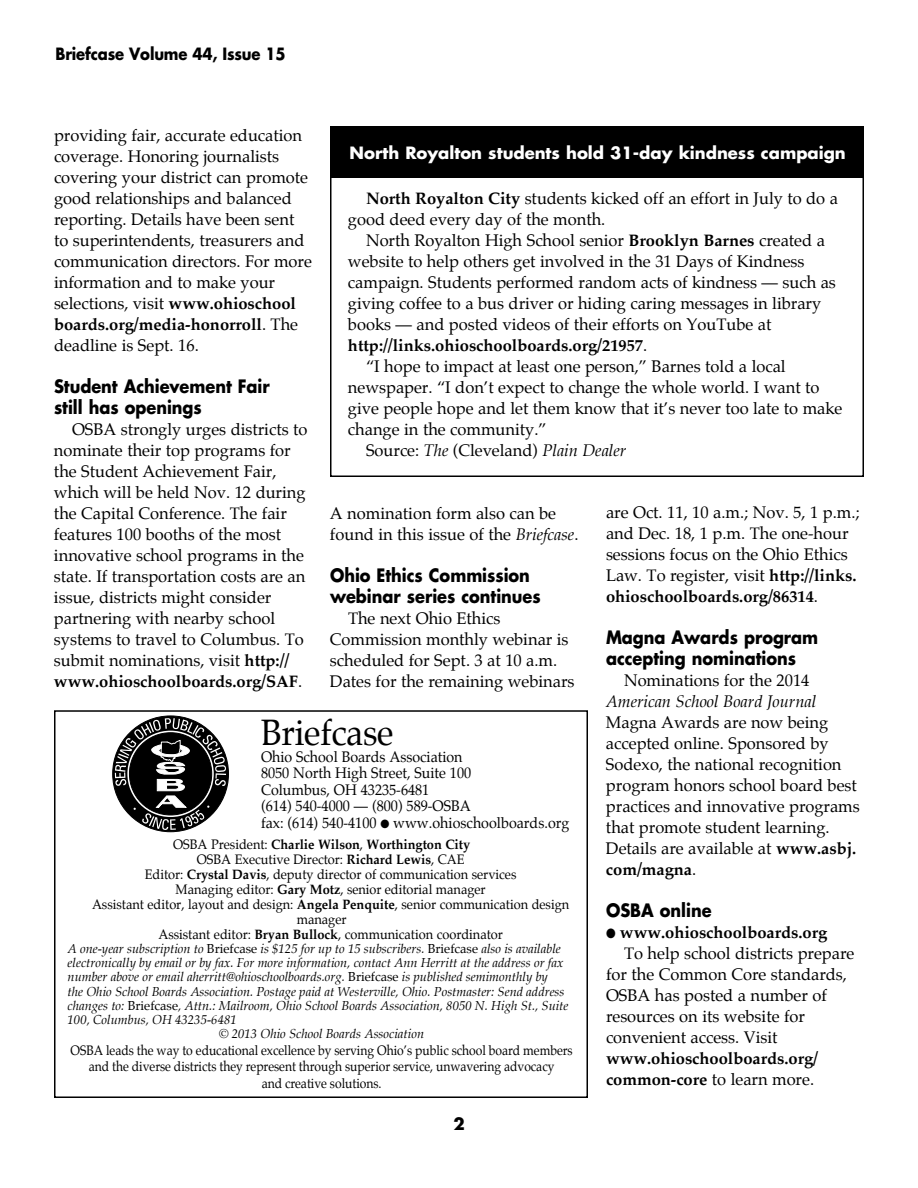
<style>
.page{position:relative;width:918px;height:1188px;background:#fff}
.page>*{position:absolute;margin:0;border:0;box-sizing:border-box;transform-origin:0 0}
.t1{font:36px "Palatino";letter-spacing:-.01em;color:#000;scale:.95 1}
.t2{font:700 18px/21px "Futura";color:#000;scale:.9 1}
.t3{font:16.5px/21px "Palatino";color:#000}
.t4{font:700 16.5px/21px "Palatino";color:#000}
.t5{font:700 16.5px "Futura";color:#fff}
.t6{font:italic 16.5px "Palatino";color:#000}
.t7{font:700 16.5px "Futura";letter-spacing:-.01em;color:#000;scale:.9 1}
.t8{font:700 16.5px "Futura";letter-spacing:-.01em;color:#000}
.t9{font:15px/16.5px "Palatino";color:#000;scale:.95 1}
.t10{font:13.5px "Palatino";color:#000;scale:.95 1}
.t11{font:13.5px/16.5px "Palatino";color:#000;text-align:center;scale:.9 1}
.t12{font:700 13.5px "Palatino";color:#000;scale:.95 1}
.t13{font:italic 12.75px "Palatino";color:#000}
.s1{font-weight:700}
.s2{font-weight:400}
.s3{font-style:italic}
.s4{font-style:normal}
</style>
<div class="page">
<div style="left:54px;top:710px;width:534px;height:388px;border:2px solid #000"></div>
<div style="left:330px;top:171px;width:534px;height:306px;border:2px solid #000"></div>
<div style="left:330px;top:126px;width:534px;height:52px;background:#000"></div>
<svg style="left:115px;top:718px;width:111px;height:112px"></svg>
<p class="t7" style="left:56px;top:42px;width:257px">Briefcase Volume 44, Issue 15</p>
<p class="t3" style="left:54px;top:125px;width:260px">providing fair, accurate education coverage. Honoring journalists covering your district can promote good relationships and balanced reporting. Details have been sent to superintendents, treasurers and communication directors. For more information and to make your selections, visit <span class="s1">www.ohioschool boards.org/media-honorroll</span>. The deadline is Sept. 16.</p>
<p class="t2" style="left:54px;top:375px;width:241px">Student Achievement Fair still has openings</p>
<p class="t3" style="left:54px;top:419px;width:255px;text-indent:18px">OSBA strongly urges districts to nominate their top programs for the Student Achievement Fair, which will be held Nov. 12 during the Capital Conference. The fair features 100 booths of the most innovative school programs in the state. If transportation costs are an issue, districts might consider partnering with nearby school systems to travel to Columbus. To submit nominations, visit <span class="s1">http:// www.ohioschoolboards.org/SAF</span>.</p>
<p class="t5" style="left:350px;top:141px;width:498px">North Royalton students hold 31-day kindness campaign</p>
<p class="t3" style="left:348px;top:188px;width:492px;text-indent:18px"><span class="s1">North Royalton City</span> students kicked off an effort in July to do a good deed every day of the month.</p>
<p class="t3" style="left:366px;top:230px;width:460px">North Royalton High School senior <span class="s1">Brooklyn Barnes</span> created a</p>
<p class="t3" style="left:348px;top:251px;width:458px">website to help others get involved in the 31 Days of Kindness</p>
<p class="t3" style="left:348px;top:272px;width:489px">campaign. Students performed random acts of kindness — such as</p>
<p class="t3" style="left:348px;top:293px;width:475px">giving coffee to a bus driver or hiding caring messages in library</p>
<p class="t3" style="left:348px;top:314px;width:425px">books — and posted videos of their efforts on YouTube at</p>
<p class="t4" style="left:348px;top:335px;width:301px">http://links.ohioschoolboards.org/21957<span class="s2">.</span></p>
<p class="t3" style="left:366px;top:356px;width:421px">“I hope to impact at least one person,” Barnes told a local</p>
<p class="t3" style="left:348px;top:377px;width:473px">newspaper. “I don’t expect to change the whole world. I want to</p>
<p class="t3" style="left:348px;top:398px;width:496px">give people hope and let them know that it’s never too late to make</p>
<p class="t3" style="left:348px;top:419px;width:200px">change in the community.”</p>
<p class="t3" style="left:366px;top:440px;width:262px">Source: <span class="s3">The</span> (Cleveland) <span class="s3">Plain Dealer</span></p>
<p class="t3" style="left:606px;top:501px;width:255px">are Oct. 11, 10 a.m.; Nov. 5, 1 p.m.; and Dec. 18, 1 p.m. The one-hour sessions focus on the Ohio Ethics Law. To register, visit <span class="s1">http://links. ohioschoolboards.org/86314</span>.</p>
<p class="t2" style="left:606px;top:626px;width:237px">Magna Awards program accepting nominations</p>
<p class="t3" style="left:624px;top:669px;width:187px">Nominations for the 2014</p>
<p class="t6" style="left:606px;top:688px;width:212px">American School Board Journal</p>
<p class="t3" style="left:606px;top:711px;width:255px">Magna Awards are now being accepted online. Sponsored by<br>Sodexo, the national recognition program honors school board best practices and innovative programs that promote student learning.<br>Details are available at <span class="s1">www.asbj. com/magna</span>.</p>
<p class="t2" style="left:606px;top:899px;width:119px">OSBA online</p>
<p class="t4" style="left:606px;top:921px;width:223px">● www.ohioschoolboards.org</p>
<p class="t3" style="left:624px;top:942px;width:232px">To help school districts prepare</p>
<p class="t3" style="left:606px;top:963px;width:242px">for the Common Core standards,</p>
<p class="t3" style="left:606px;top:984px;width:222px">OSBA has posted a number of</p>
<p class="t3" style="left:606px;top:1005px;width:201px">resources on its website for</p>
<p class="t3" style="left:606px;top:1026px;width:173px">convenient access. Visit</p>
<p class="t4" style="left:606px;top:1047px;width:214px">www.ohioschoolboards.org/ common-core <span class="s2">to learn more.</span></p>
<p class="t3" style="left:330px;top:503px;width:250px">A nomination form also can be found in this issue of the <span class="s3">Briefcase</span>.</p>
<p class="t2" style="left:330px;top:564px;width:236px">Ohio Ethics Commission webinar series continues</p>
<p class="t3" style="left:330px;top:608px;width:246px;text-indent:18px">The next Ohio Ethics<br>Commission monthly webinar is scheduled for Sept. 3 at 10 a.m.<br>Dates for the remaining webinars</p>
<h1 class="t1" style="left:261px;top:703px;width:141px">Briefcase</h1>
<p class="t9" style="left:261px;top:748px;width:326px">Ohio School Boards Association<br>8050 North High Street, Suite 100<br>Columbus, OH 43235-6481<br>(614) 540-4000 — (800) 589-OSBA<br>fax: (614) 540-4100 ● www.ohioschoolboards.org</p>
<p class="t12" style="left:173px;top:832px;width:314px"><span class="s2">OSBA President:</span> Charlie Wilson<span class="s2">,</span> Worthington City</p>
<p class="t10" style="left:197px;top:848px;width:283px">OSBA Executive Director: <span class="s1">Richard Lewis</span>, CAE</p>
<p class="t10" style="left:145px;top:863px;width:393px">Editor: <span class="s1">Crystal Davis</span>, deputy director of communication services</p>
<p class="t10" style="left:176px;top:878px;width:328px">Managing editor: <span class="s1">Gary Motz</span>, senior editorial manager</p>
<p class="t10" style="left:92px;top:893px;width:504px">Assistant editor, layout and design: <span class="s1">Angela Penquite</span>, senior communication design</p>
<p class="t10" style="left:297px;top:908px;width:54px">manager</p>
<p class="t10" style="left:158px;top:923px;width:364px">Assistant editor: <span class="s1">Bryan Bullock</span>, communication coordinator</p>
<p class="t13" style="left:68px;top:938px;width:495px">A one-year subscription to <span class="s4">Briefcase</span> is $125 for up to 15 subscribers. <span class="s4">Briefcase</span> also is available</p>
<p class="t13" style="left:68px;top:953px;width:497px">electronically by email or by fax. For more information, contact Ann Herritt at the address or fax</p>
<p class="t13" style="left:68px;top:967px;width:482px">number above or email aherritt@ohioschoolboards.org. <span class="s4">Briefcase</span> is published semimonthly by</p>
<p class="t13" style="left:68px;top:981px;width:498px">the Ohio School Boards Association. Postage paid at Westerville, Ohio. Postmaster: Send address</p>
<p class="t13" style="left:68px;top:995px;width:502px">changes to: <span class="s4">Briefcase</span>, Attn.: Mailroom, Ohio School Boards Association, 8050 N. High St., Suite</p>
<p class="t13" style="left:68px;top:1010px;width:171px">100, Columbus, OH 43235-6481</p>
<p class="t13" style="left:219px;top:1024px;width:207px">© 2013 Ohio School Boards Association</p>
<p class="t11" style="left:71px;top:1042px;width:559px">OSBA leads the way to educational excellence by serving Ohio’s public school board members and the diverse districts they represent through superior service, unwavering advocacy<br>and creative solutions.</p>
<p class="t8" style="left:453px;top:1112px;width:13px">2</p>
</div>
